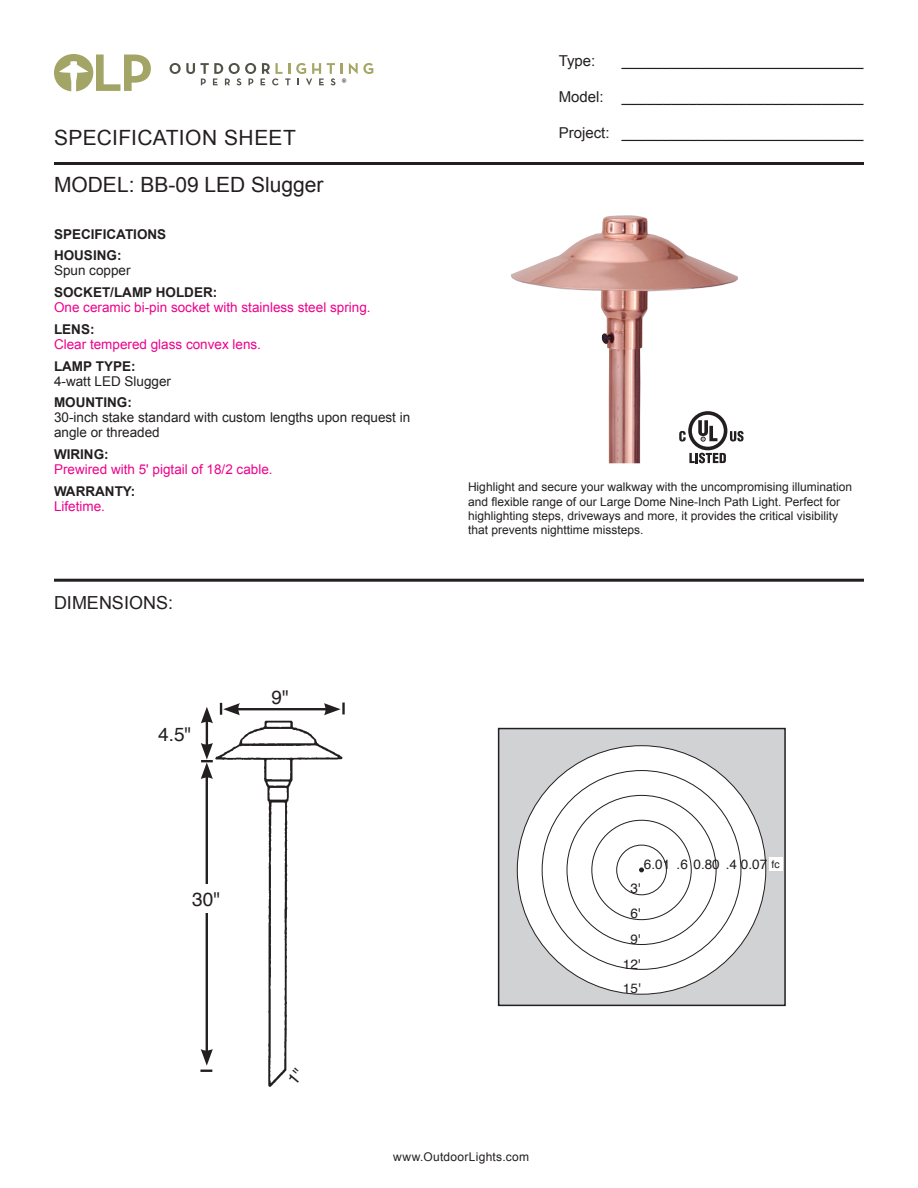
<style>
.page{position:relative;width:918px;height:1188px;background:#fff}
.page>*{position:absolute;margin:0;border:0;box-sizing:border-box;transform-origin:0 0}
.t1{font:21px "Arial";color:#231f20}
.t2{font:19.05px "Helvetica";color:#231f20}
.t3{font:18px "Arial";color:#231f20}
.t4{font:15px "Arial";color:#231f20}
.t5{font:13.5px/15px "Arial";color:#ed028c}
.t6{font:13.5px/15px "Arial";color:#231f20}
.t7{font:700 13.5px/15px "Arial";color:#231f20}
.t8{font:13.5px/25.8px "Helvetica";color:#231f20;text-align:justify}
.t9{font:12px/14.4px "Arial";color:#231f20}
.t10{font:12px "Arial";letter-spacing:.025em;color:#231f20}
.s1{font-weight:700}
.s2{font-weight:700;color:#231f20}
.s3{font-weight:400;color:#ed028c}
.s4{font-size:10.5px}
</style>
<div class="page">
<hr style="left:54px;top:162px;width:810px;height:3px;background:#231f20">
<hr style="left:54px;top:579px;width:810px;height:3px;background:#231f20">
<svg style="left:170px;top:63px;width:165px;height:22px"></svg>
<svg style="left:341px;top:63px;width:32px;height:20px"></svg>
<svg style="left:54px;top:54px;width:97px;height:37px"></svg>
<svg style="left:738px;top:431px;width:6px;height:11px"></svg>
<img style="left:511px;top:215px;width:227px;height:248px">
<img style="left:215px;top:713px;width:128px;height:374px">
<hr style="left:236px;top:708px;width:92px;height:2px;background:#231f20">
<svg style="left:220px;top:703px;width:20px;height:12px"></svg>
<svg style="left:324px;top:703px;width:21px;height:12px"></svg>
<hr style="left:206px;top:775px;width:2px;height:278px;background:#231f20">
<div style="left:182px;top:884px;width:49px;height:29px;background:#fff"></div>
<svg style="left:200px;top:1049px;width:13px;height:23px"></svg>
<hr style="left:206px;top:720px;width:2px;height:27px;background:#231f20">
<svg style="left:201px;top:707px;width:12px;height:16px"></svg>
<svg style="left:201px;top:743px;width:12px;height:36px"></svg>
<div style="left:499px;top:729px;width:286px;height:276px;background:#d1d2d4"></div>
<div style="left:517px;top:746px;width:249px;height:248px;background:#fff;border-radius:50%"></div>
<div style="left:616px;top:845px;width:51px;height:50px;border:1px solid #231f20;border-radius:50%"></div>
<svg style="left:639px;top:868px;width:5px;height:4px"></svg>
<div style="left:498px;top:728px;width:288px;height:278px;border:2px solid #231f20"></div>
<div style="left:769px;top:857px;width:13px;height:14px;background:#fff"></div>
<svg style="left:287px;top:1067px;width:12px;height:18px"></svg>
<p class="t4" style="left:559px;top:50px;width:38px">Type:</p>
<p class="t4" style="left:622px;top:50px;width:243px">_____________________________</p>
<p class="t4" style="left:559px;top:86px;width:306px">Model: _____________________________</p>
<p class="t4" style="left:559px;top:122px;width:306px">Project: _____________________________</p>
<p class="t1" style="left:54px;top:124px;width:243px">SPECIFICATION SHEET</p>
<p class="t1" style="left:54px;top:171px;width:271px">MODEL: BB-09 LED Slugger</p>
<p class="t7" style="left:54px;top:227px;width:114px">SPECIFICATIONS</p>
<p class="t6" style="left:54px;top:248px;width:78px"><span class="s1">HOUSING:<br></span>Spun copper</p>
<p class="t5" style="left:54px;top:285px;width:318px"><span class="s2">SOCKET/LAMP HOLDER:<br></span>One ceramic bi-pin socket with stainless steel spring.</p>
<p class="t5" style="left:54px;top:322px;width:209px"><span class="s2">LENS:<br></span>Clear tempered glass convex lens.</p>
<p class="t6" style="left:54px;top:359px;width:119px"><span class="s1">LAMP TYPE:<br></span>4-watt LED Slugger</p>
<p class="t6" style="left:54px;top:395px;width:358px"><span class="s1">MOUNTING:<br></span>30-inch stake standard with custom lengths upon request in angle or threaded</p>
<p class="t5" style="left:54px;top:447px;width:220px"><span class="s2">WIRING:<br></span>Prewired with 5' pigtail of 18/2 cable.</p>
<p class="t7" style="left:54px;top:484px;width:83px">WARRANTY:<br><span class="s3">Lifetime.</span></p>
<p class="t9" style="left:468px;top:480px;width:386px">Highlight and secure your walkway with the uncompromising illumination and flexible range of our Large Dome Nine-Inch Path Light. Perfect for highlighting steps, driveways and more, it provides the critical visibility that prevents nighttime missteps.</p>
<p class="t3" style="left:54px;top:590px;width:121px">DIMENSIONS:</p>
<h2 class="t2" style="left:158px;top:720px;width:35px">4.5"</h2>
<h2 class="t2" style="left:272px;top:683px;width:19px">9"</h2>
<h2 class="t2" style="left:192px;top:884px;width:29px">30"</h2>
<p class="t10" style="left:393px;top:1149px;width:138px">www.OutdoorLights.com</p>
<p class="t8" style="left:644px;top:851px;width:137px">6.01 .6 0.80 .4 0.07 <span class="s4">fc</span></p>
<p class="t8" style="left:630px;top:875px;width:12px">3' 6' 9'</p>
<p class="t8" style="left:623px;top:952px;width:19px;line-height:24.5px">12'<br>15'</p>
</div>
